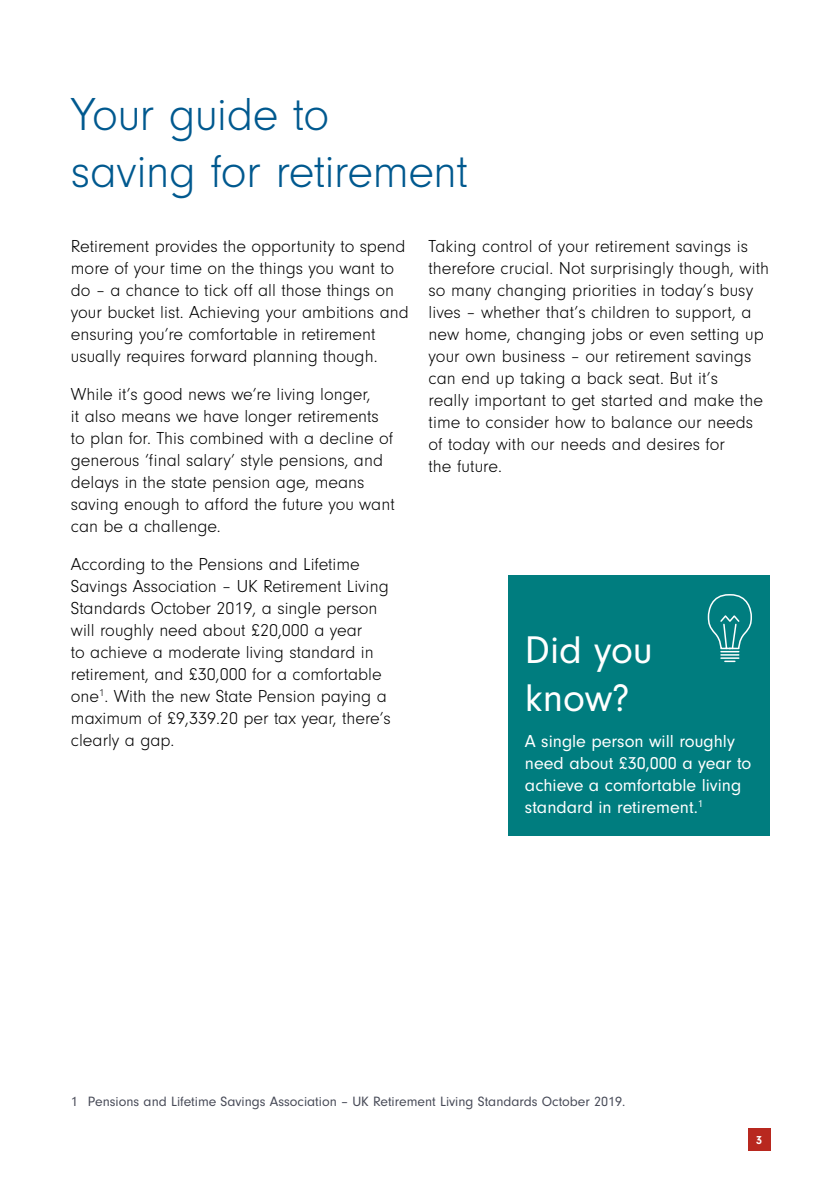
<style>
.page{position:relative;width:840px;height:1191px;background:#fff}
.page>*{position:absolute;margin:0;border:0;box-sizing:border-box;transform-origin:0 0}
.t1{font:300 48px/57.6px "Neuzeit Gro";letter-spacing:-.015em;color:#00598f}
.t2{font:40px/48px "Neuzeit Gro";color:#fff}
.t3{font:300 18px/22px "Neuzeit Gro";color:#000}
.t4{font:18px/22px "Neuzeit Gro";color:#fff}
.t5{font:14px "Neuzeit Gro";color:#474a57}
.t6{font:700 12px "Neuzeit Gro";color:#fff}
</style>
<div class="page">
<div style="left:507px;top:575px;width:261px;height:261px;background:#007d7f"></div>
<svg style="left:707px;top:594px;width:45px;height:69px"></svg>
<div style="left:747px;top:1128px;width:23px;height:23px;background:#b8281f"></div>
<h1 class="t1" style="left:71px;top:86px;width:398px">Your guide to<br>saving for retirement</h1>
<p class="t3" style="left:71px;top:235px;width:339px">Retirement provides the opportunity to spend more of your time on the things you want to do – a chance to tick off all those things on your bucket list. Achieving your ambitions and ensuring you’re comfortable in retirement usually requires forward planning though.</p>
<p class="t3" style="left:71px;top:383px;width:325px">While it’s good news we’re living longer,<br>it also means we have longer retirements to plan for. This combined with a decline of generous ‘final salary’ style pensions, and delays in the state pension age, means saving enough to afford the future you want can be a challenge.</p>
<p class="t3" style="left:71px;top:553px;width:321px">According to the Pensions and Lifetime Savings Association – UK Retirement Living Standards October 2019, a single person will roughly need about £20,000 a year<br>to achieve a moderate living standard in retirement, and £30,000 for a comfortable one<sup>1</sup>. With the new State Pension paying a maximum of £9,339.20 per tax year, there’s clearly a gap.</p>
<p class="t3" style="left:428px;top:235px;width:342px">Taking control of your retirement savings is therefore crucial. Not surprisingly though, with so many changing priorities in today’s busy lives – whether that’s children to support, a new home, changing jobs or even setting up your own business – our retirement savings can end up taking a back seat. But it’s<br>really important to get started and make the time to consider how to balance our needs of today with our needs and desires for<br>the future.</p>
<h2 class="t2" style="left:524px;top:626px;width:129px">Did you know?</h2>
<p class="t4" style="left:524px;top:730px;width:228px">A single person will roughly need about £30,000 a year to achieve a comfortable living standard in retirement.<sup>1</sup></p>
<p class="t5" style="left:71px;top:1093px;width:555px">1 Pensions and Lifetime Savings Association – UK Retirement Living Standards October 2019.</p>
<p class="t6" style="left:755px;top:1133px;width:7px">3</p>
</div>
